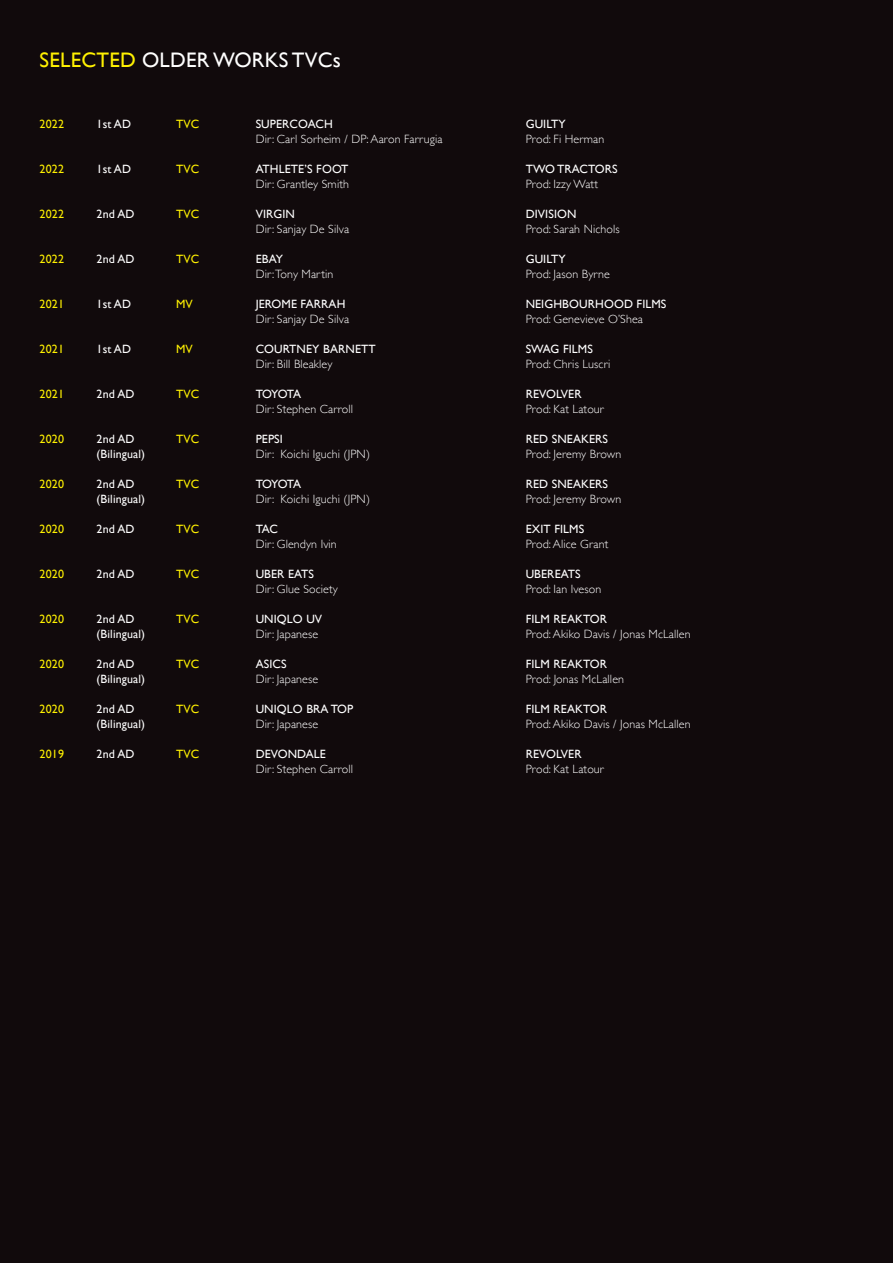
<style>
.page{position:relative;width:893px;height:1263px;background:#110a0c}
.page>*{position:absolute;margin:0;border:0;box-sizing:border-box;transform-origin:0 0}
.t1{font:21px "Gill Sans";letter-spacing:.01em;color:#fff}
.t2{font:300 12px "Gill Sans";letter-spacing:.01em;color:#fff}
.t3{font:12px "Gill Sans";letter-spacing:.01em;color:#fff}
.t4{font:12px "Gill Sans";letter-spacing:.01em;color:#fff101}
.s1{color:#fff101}
</style>
<div class="page">
<p class="t1" style="left:40px;top:48px;width:303px"><span class="s1">SELECTED</span> OLDER WORKS TVCs</p>
<p class="t4" style="left:40px;top:117px;width:26px">2022</p>
<p class="t3" style="left:97px;top:117px;width:36px">1st AD</p>
<p class="t4" style="left:176px;top:117px;width:25px">TVC</p>
<p class="t3" style="left:256px;top:117px;width:79px">SUPERCOACH</p>
<p class="t3" style="left:526px;top:117px;width:42px">GUILTY</p>
<p class="t2" style="left:256px;top:130px;width:188px">Dir: Carl Sorheim / DP: Aaron Farrugia</p>
<p class="t2" style="left:526px;top:130px;width:80px">Prod: Fi Herman</p>
<p class="t4" style="left:40px;top:162px;width:26px">2022</p>
<p class="t3" style="left:97px;top:162px;width:36px">1st AD</p>
<p class="t4" style="left:176px;top:162px;width:25px">TVC</p>
<p class="t3" style="left:256px;top:162px;width:94px">ATHLETE’S FOOT</p>
<p class="t3" style="left:526px;top:162px;width:93px">TWO TRACTORS</p>
<p class="t2" style="left:256px;top:175px;width:95px">Dir: Grantley Smith</p>
<p class="t2" style="left:526px;top:175px;width:74px">Prod: Izzy Watt</p>
<p class="t4" style="left:40px;top:207px;width:26px">2022</p>
<p class="t3" style="left:97px;top:207px;width:39px">2nd AD</p>
<p class="t4" style="left:176px;top:207px;width:25px">TVC</p>
<p class="t3" style="left:256px;top:207px;width:41px">VIRGIN</p>
<p class="t3" style="left:526px;top:207px;width:52px">DIVISION</p>
<p class="t2" style="left:256px;top:220px;width:95px">Dir: Sanjay De Silva</p>
<p class="t2" style="left:526px;top:220px;width:96px">Prod: Sarah Nichols</p>
<p class="t4" style="left:40px;top:252px;width:26px">2022</p>
<p class="t3" style="left:97px;top:252px;width:39px">2nd AD</p>
<p class="t4" style="left:176px;top:252px;width:25px">TVC</p>
<p class="t3" style="left:256px;top:252px;width:29px">EBAY</p>
<p class="t3" style="left:526px;top:252px;width:42px">GUILTY</p>
<p class="t2" style="left:256px;top:265px;width:79px">Dir: Tony Martin</p>
<p class="t2" style="left:526px;top:265px;width:86px">Prod: Jason Byrne</p>
<p class="t4" style="left:40px;top:297px;width:26px">2021</p>
<p class="t3" style="left:97px;top:297px;width:36px">1st AD</p>
<p class="t4" style="left:176px;top:297px;width:18px">MV</p>
<p class="t3" style="left:256px;top:297px;width:91px">JEROME FARRAH</p>
<p class="t3" style="left:526px;top:297px;width:142px">NEIGHBOURHOOD FILMS</p>
<p class="t2" style="left:256px;top:310px;width:95px">Dir: Sanjay De Silva</p>
<p class="t2" style="left:526px;top:310px;width:119px">Prod: Genevieve O’Shea</p>
<p class="t4" style="left:40px;top:342px;width:26px">2021</p>
<p class="t3" style="left:97px;top:342px;width:36px">1st AD</p>
<p class="t4" style="left:176px;top:342px;width:18px">MV</p>
<p class="t3" style="left:256px;top:342px;width:122px">COURTNEY BARNETT</p>
<p class="t3" style="left:526px;top:342px;width:69px">SWAG FILMS</p>
<p class="t2" style="left:256px;top:355px;width:78px">Dir: Bill Bleakley</p>
<p class="t2" style="left:526px;top:355px;width:86px">Prod: Chris Luscri</p>
<p class="t4" style="left:40px;top:387px;width:26px">2021</p>
<p class="t3" style="left:97px;top:387px;width:39px">2nd AD</p>
<p class="t4" style="left:176px;top:387px;width:25px">TVC</p>
<p class="t3" style="left:256px;top:387px;width:47px">TOYOTA</p>
<p class="t3" style="left:526px;top:387px;width:57px">REVOLVER</p>
<p class="t2" style="left:256px;top:400px;width:99px">Dir: Stephen Carroll</p>
<p class="t2" style="left:526px;top:400px;width:80px">Prod: Kat Latour</p>
<p class="t4" style="left:40px;top:432px;width:26px">2020</p>
<p class="t3" style="left:97px;top:432px;width:39px">2nd AD</p>
<p class="t4" style="left:176px;top:432px;width:25px">TVC</p>
<p class="t3" style="left:256px;top:432px;width:29px">PEPSI</p>
<p class="t3" style="left:526px;top:432px;width:84px">RED SNEAKERS</p>
<p class="t3" style="left:97px;top:447px;width:50px">(Bilingual)</p>
<p class="t2" style="left:256px;top:445px;width:116px">Dir: Koichi Iguchi (JPN)</p>
<p class="t2" style="left:526px;top:445px;width:97px">Prod: Jeremy Brown</p>
<p class="t4" style="left:40px;top:477px;width:26px">2020</p>
<p class="t3" style="left:97px;top:477px;width:39px">2nd AD</p>
<p class="t4" style="left:176px;top:477px;width:25px">TVC</p>
<p class="t3" style="left:256px;top:477px;width:47px">TOYOTA</p>
<p class="t3" style="left:526px;top:477px;width:84px">RED SNEAKERS</p>
<p class="t3" style="left:97px;top:492px;width:50px">(Bilingual)</p>
<p class="t2" style="left:256px;top:490px;width:116px">Dir: Koichi Iguchi (JPN)</p>
<p class="t2" style="left:526px;top:490px;width:97px">Prod: Jeremy Brown</p>
<p class="t4" style="left:40px;top:522px;width:26px">2020</p>
<p class="t3" style="left:97px;top:522px;width:39px">2nd AD</p>
<p class="t4" style="left:176px;top:522px;width:25px">TVC</p>
<p class="t3" style="left:256px;top:522px;width:24px">TAC</p>
<p class="t3" style="left:526px;top:522px;width:60px">EXIT FILMS</p>
<p class="t2" style="left:256px;top:535px;width:83px">Dir: Glendyn Ivin</p>
<p class="t2" style="left:526px;top:535px;width:84px">Prod: Alice Grant</p>
<p class="t4" style="left:40px;top:567px;width:26px">2020</p>
<p class="t3" style="left:97px;top:567px;width:39px">2nd AD</p>
<p class="t4" style="left:176px;top:567px;width:25px">TVC</p>
<p class="t3" style="left:256px;top:567px;width:60px">UBER EATS</p>
<p class="t3" style="left:526px;top:567px;width:56px">UBEREATS</p>
<p class="t2" style="left:256px;top:580px;width:84px">Dir: Glue Society</p>
<p class="t2" style="left:526px;top:580px;width:77px">Prod: Ian Iveson</p>
<p class="t4" style="left:40px;top:612px;width:26px">2020</p>
<p class="t3" style="left:97px;top:612px;width:39px">2nd AD</p>
<p class="t4" style="left:176px;top:612px;width:25px">TVC</p>
<p class="t3" style="left:256px;top:612px;width:68px">UNIQLO UV</p>
<p class="t3" style="left:526px;top:612px;width:83px">FILM REAKTOR</p>
<p class="t3" style="left:97px;top:627px;width:50px">(Bilingual)</p>
<p class="t2" style="left:256px;top:625px;width:64px">Dir: Japanese</p>
<p class="t2" style="left:526px;top:625px;width:166px">Prod: Akiko Davis / Jonas McLallen</p>
<p class="t4" style="left:40px;top:657px;width:26px">2020</p>
<p class="t3" style="left:97px;top:657px;width:39px">2nd AD</p>
<p class="t4" style="left:176px;top:657px;width:25px">TVC</p>
<p class="t3" style="left:256px;top:657px;width:32px">ASICS</p>
<p class="t3" style="left:526px;top:657px;width:83px">FILM REAKTOR</p>
<p class="t3" style="left:97px;top:672px;width:50px">(Bilingual)</p>
<p class="t2" style="left:256px;top:670px;width:64px">Dir: Japanese</p>
<p class="t2" style="left:526px;top:670px;width:100px">Prod: Jonas McLallen</p>
<p class="t4" style="left:40px;top:702px;width:26px">2020</p>
<p class="t3" style="left:97px;top:702px;width:39px">2nd AD</p>
<p class="t4" style="left:176px;top:702px;width:25px">TVC</p>
<p class="t3" style="left:256px;top:702px;width:99px">UNIQLO BRA TOP</p>
<p class="t3" style="left:526px;top:702px;width:83px">FILM REAKTOR</p>
<p class="t3" style="left:97px;top:717px;width:50px">(Bilingual)</p>
<p class="t2" style="left:256px;top:715px;width:64px">Dir: Japanese</p>
<p class="t2" style="left:526px;top:715px;width:166px">Prod: Akiko Davis / Jonas McLallen</p>
<p class="t4" style="left:40px;top:747px;width:26px">2019</p>
<p class="t3" style="left:97px;top:747px;width:39px">2nd AD</p>
<p class="t4" style="left:176px;top:747px;width:25px">TVC</p>
<p class="t3" style="left:256px;top:747px;width:72px">DEVONDALE</p>
<p class="t3" style="left:526px;top:747px;width:57px">REVOLVER</p>
<p class="t2" style="left:256px;top:760px;width:99px">Dir: Stephen Carroll</p>
<p class="t2" style="left:526px;top:760px;width:80px">Prod: Kat Latour</p>
</div>
